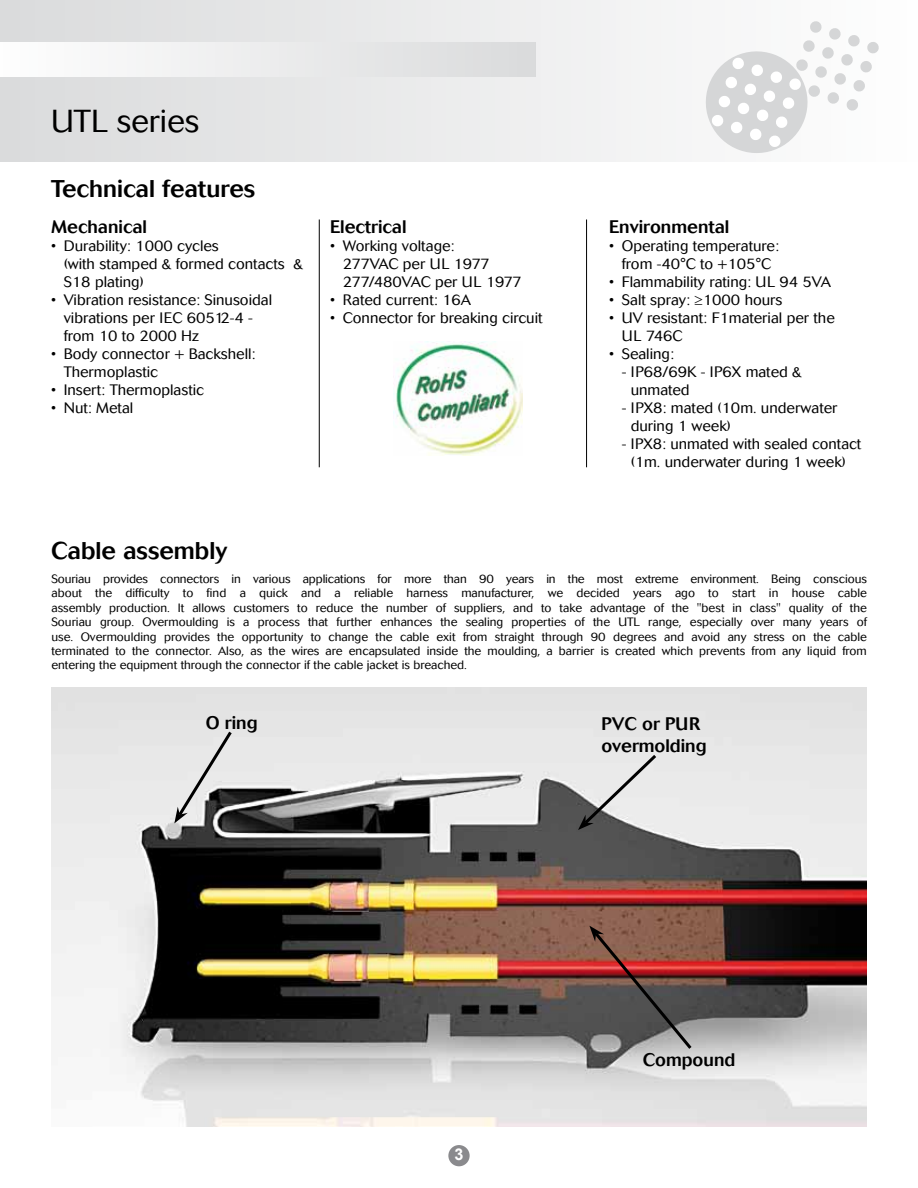
<style>
.page{position:relative;width:918px;height:1188px;background:#fff}
.page>*{position:absolute;margin:0;border:0;box-sizing:border-box;transform-origin:0 0}
.t1{font:300 31.5px "Cosmos";color:#000}
.t2{font:500 24px "Cosmos";color:#000}
.t3{font:500 18px/21.6px "Cosmos";color:#000}
.t4{font:700 16.2px "Arial";color:#fff}
.t5{font:300 15px/18px "Cosmos";color:#000}
.t6{font:300 12px/14.4px "Cosmos";color:#000;text-align:justify}
</style>
<div class="page">
<div style="left:0;top:0;width:918px;height:162px;background:linear-gradient(to right,#dbdbdc,#fefefe)"></div>
<div style="left:0;top:43px;width:536px;height:34px;background:linear-gradient(to right,#fefefe,#dadbdc)"></div>
<svg style="left:699px;top:21px;width:180px;height:139px"></svg>
<div style="left:448px;top:1145px;width:22px;height:21px;background:#8a8a8d;border-radius:50%"></div>
<hr style="left:586px;top:219px;width:1px;height:248px;background:#000">
<hr style="left:319px;top:219px;width:1px;height:248px;background:#000">
<img style="left:51px;top:688px;width:816px;height:438px">
<svg style="left:589px;top:926px;width:106px;height:126px;background:#785853"></svg>
<svg style="left:174px;top:728px;width:61px;height:95px;background:#bebebe"></svg>
<svg style="left:578px;top:752px;width:81px;height:78px;background:#c6c6c6"></svg>
<img style="left:393px;top:342px;width:130px;height:114px">
<h1 class="t1" style="left:51px;top:103px;width:150px">UTL series</h1>
<h2 class="t2" style="left:51px;top:175px;width:206px">Technical features</h2>
<h3 class="t3" style="left:51px;top:216px;width:97px">Mechanical</h3>
<p class="t5" style="left:64px;top:237px;width:241px;text-indent:-13px">• Durability: 1000 cycles<br>(with stamped &amp; formed contacts &amp;<br>S18 plating)</p>
<p class="t5" style="left:64px;top:291px;width:210px;text-indent:-13px">• Vibration resistance: Sinusoidal vibrations per IEC 60512-4 - from 10 to 2000 Hz</p>
<p class="t5" style="left:64px;top:345px;width:193px;text-indent:-13px">• Body connector + Backshell:<br>Thermoplastic</p>
<p class="t5" style="left:51px;top:381px;width:155px">• Insert: Thermoplastic</p>
<p class="t5" style="left:51px;top:399px;width:84px">• Nut: Metal</p>
<h3 class="t3" style="left:330px;top:216px;width:78px">Electrical</h3>
<p class="t5" style="left:343px;top:237px;width:180px;text-indent:-13px">• Working voltage:<br>277VAC per UL 1977<br>277/480VAC per UL 1977</p>
<p class="t5" style="left:330px;top:291px;width:143px">• Rated current: 16A</p>
<p class="t5" style="left:330px;top:309px;width:214px">• Connector for breaking circuit</p>
<h3 class="t3" style="left:609px;top:216px;width:122px">Environmental</h3>
<p class="t5" style="left:609px;top:237px;width:171px;text-align:center">• Operating temperature: from -40°C to +105°C</p>
<p class="t5" style="left:609px;top:273px;width:223px">• Flammability rating: UL 94 5VA</p>
<p class="t5" style="left:609px;top:291px;width:175px">• Salt spray: ≥1000 hours</p>
<p class="t5" style="left:622px;top:309px;width:214px;text-indent:-13px">• UV resistant: F1material per the<br>UL 746C</p>
<p class="t5" style="left:609px;top:345px;width:66px">• Sealing:</p>
<p class="t5" style="left:631px;top:363px;width:172px;text-indent:-9px">- IP68/69K - IP6X mated &amp; unmated</p>
<p class="t5" style="left:631px;top:399px;width:208px;text-indent:-9px">- IPX8: mated (10m. underwater during 1 week)</p>
<p class="t5" style="left:622px;top:435px;width:241px;text-align:center">- IPX8: unmated with sealed contact (1m. underwater during 1 week)</p>
<h2 class="t2" style="left:51px;top:537px;width:178px">Cable assembly</h2>
<p class="t6" style="left:51px;top:572px;width:817px">Souriau provides connectors in various applications for more than 90 years in the most extreme environment. Being conscious about the difficulty to find a quick and a reliable harness manufacturer, we decided years ago to start in house cable assembly production. It allows customers to reduce the number of suppliers, and to take advantage of the "best in class" quality of the Souriau group. Overmoulding is a process that further enhances the sealing properties of the UTL range, especially over many years of use. Overmoulding provides the opportunity to change the cable exit from straight through 90 degrees and avoid any stress on the cable terminated to the connector. Also, as the wires are encapsulated inside the moulding, a barrier is created which prevents from any liquid from entering the equipment through the connector if the cable jacket is breached.</p>
<h3 class="t3" style="left:206px;top:712px;width:53px">O ring</h3>
<h3 class="t3" style="left:601px;top:713px;width:107px">PVC or PUR overmolding</h3>
<h3 class="t4" style="left:454px;top:1144px;width:11px">3</h3>
<h3 class="t3" style="left:643px;top:1049px;width:94px">Compound</h3>
</div>
